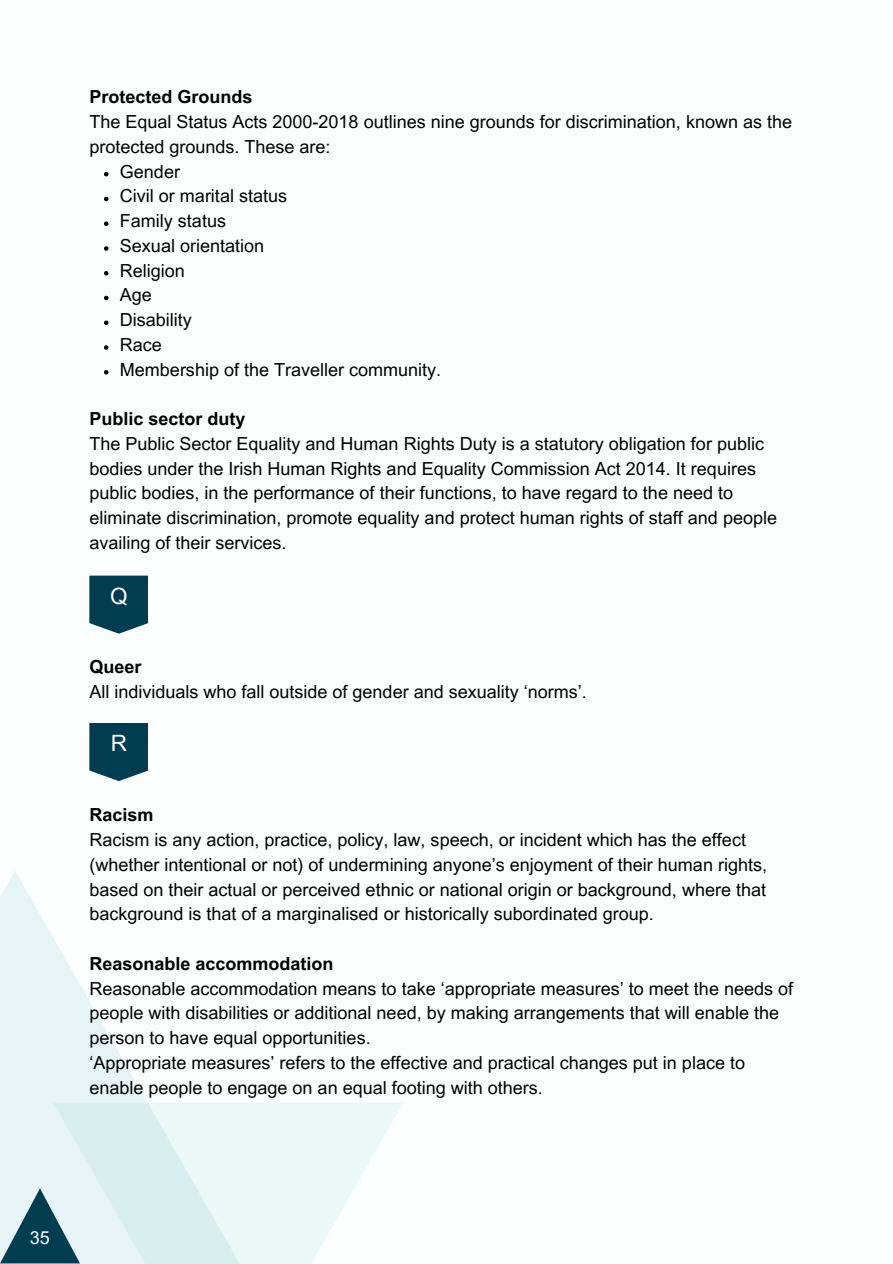
<style>
.page{position:relative;width:893px;height:1264px;background:#fff}
.page>*{position:absolute;margin:0;border:0;box-sizing:border-box;transform-origin:0 0}
.t1{font:22.5px "Arial MT Pro";color:#fff}
.t2{font:18px/24.8px "Arial MT Pro";color:#000}
.t3{font:700 18px "Arial MT Pro";color:#000}
.t4{font:18px "Arial MT Pro";color:#fbffff}
</style>
<div class="page">
<div style="left:0;top:0;width:892px;height:1263px;background:#fbffff"></div>
<div style="left:0;top:870px;width:280px;height:393px;background:linear-gradient(to right,#eaf6f8,#fff)"></div>
<div style="left:53px;top:1102px;width:350px;height:161px;background:linear-gradient(to right,#d9eef1,#f5fdfc)"></div>
<svg style="left:104px;top:172px;width:4px;height:4px"></svg>
<svg style="left:104px;top:197px;width:4px;height:4px"></svg>
<svg style="left:104px;top:221px;width:4px;height:5px"></svg>
<svg style="left:104px;top:246px;width:4px;height:5px"></svg>
<svg style="left:104px;top:271px;width:4px;height:4px"></svg>
<svg style="left:104px;top:296px;width:4px;height:4px"></svg>
<svg style="left:104px;top:320px;width:4px;height:5px"></svg>
<svg style="left:104px;top:345px;width:4px;height:5px"></svg>
<svg style="left:104px;top:370px;width:4px;height:4px"></svg>
<svg style="left:89px;top:575px;width:59px;height:58px;background:#184e61"></svg>
<svg style="left:89px;top:723px;width:59px;height:58px;background:#184e61"></svg>
<svg style="left:0;top:1188px;width:80px;height:75px;background:#7599a4"></svg>
<p class="t3" style="left:89px;top:90px;width:165px">Protected Grounds</p>
<p class="t2" style="left:89px;top:112px;width:704px">The Equal Status Acts 2000-2018 outlines nine grounds for discrimination, known as the</p>
<p class="t2" style="left:89px;top:136px;width:243px">protected grounds. These are:</p>
<p class="t2" style="left:120px;top:161px;width:62px">Gender</p>
<p class="t2" style="left:120px;top:186px;width:169px">Civil or marital status</p>
<p class="t2" style="left:120px;top:211px;width:108px">Family status</p>
<p class="t2" style="left:120px;top:235px;width:146px">Sexual orientation</p>
<p class="t2" style="left:120px;top:260px;width:67px">Religion</p>
<p class="t2" style="left:120px;top:285px;width:34px">Age</p>
<p class="t2" style="left:120px;top:310px;width:74px">Disability</p>
<p class="t2" style="left:120px;top:334px;width:44px">Race</p>
<p class="t2" style="left:120px;top:359px;width:323px">Membership of the Traveller community.</p>
<p class="t3" style="left:89px;top:412px;width:158px">Public sector duty</p>
<p class="t2" style="left:89px;top:433px;width:689px">The Public Sector Equality and Human Rights Duty is a statutory obligation for public bodies under the Irish Human Rights and Equality Commission Act 2014. It requires public bodies, in the performance of their functions, to have regard to the need to eliminate discrimination, promote equality and protect human rights of staff and people availing of their services.</p>
<p class="t1" style="left:110px;top:587px;width:19px">Q</p>
<p class="t3" style="left:89px;top:659px;width:54px">Queer</p>
<p class="t2" style="left:89px;top:681px;width:499px">All individuals who fall outside of gender and sexuality ‘norms’.</p>
<p class="t1" style="left:111px;top:734px;width:18px">R</p>
<p class="t3" style="left:89px;top:808px;width:66px">Racism</p>
<p class="t2" style="left:89px;top:829px;width:679px">Racism is any action, practice, policy, law, speech, or incident which has the effect (whether intentional or not) of undermining anyone’s enjoyment of their human rights, based on their actual or perceived ethnic or national origin or background, where that background is that of a marginalised or historically subordinated group.</p>
<p class="t3" style="left:89px;top:956px;width:246px">Reasonable accommodation</p>
<p class="t2" style="left:89px;top:978px;width:705px">Reasonable accommodation means to take ‘appropriate measures’ to meet the needs of people with disabilities or additional need, by making arrangements that will enable the person to have equal opportunities.<br>‘Appropriate measures’ refers to the effective and practical changes put in place to enable people to engage on an equal footing with others.</p>
<p class="t4" style="left:30px;top:1230px;width:22px">35</p>
</div>
